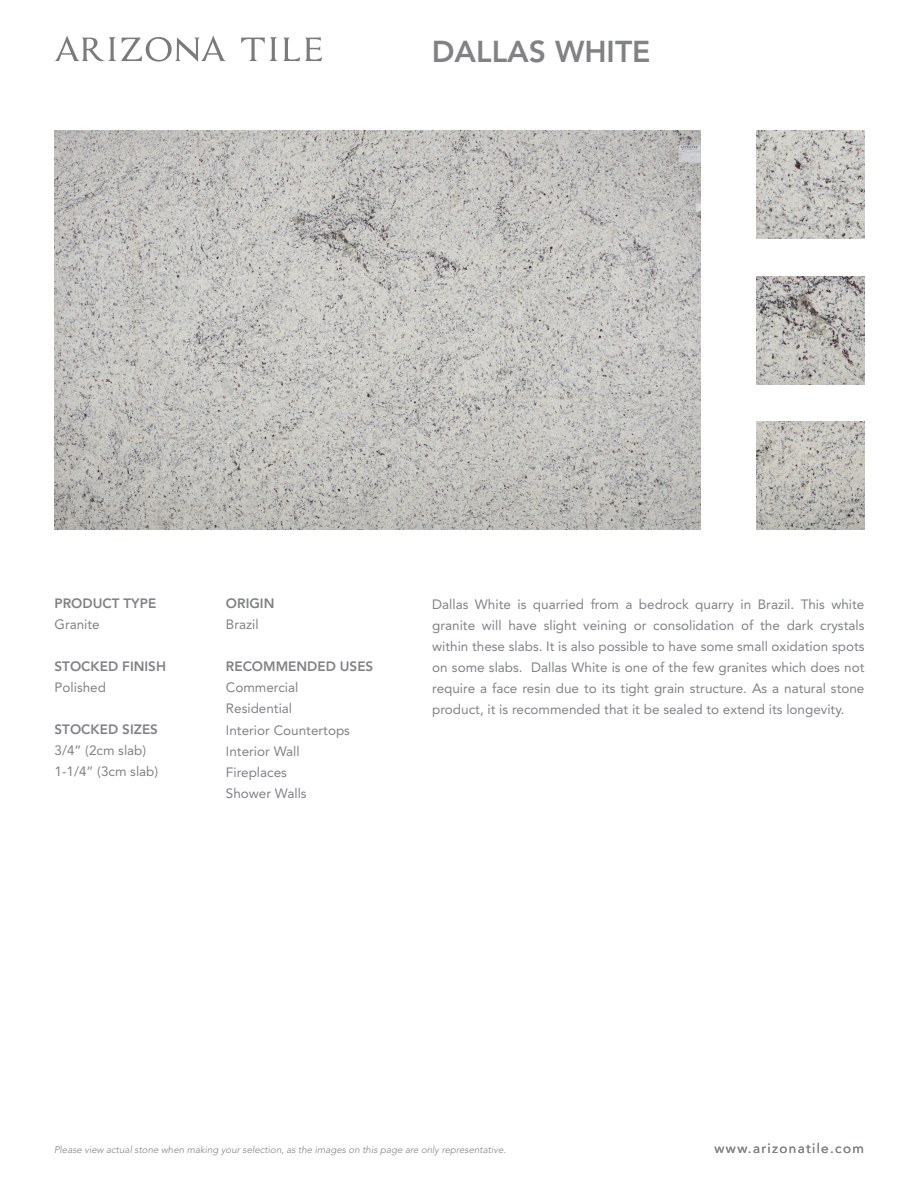
<style>
.page{position:relative;width:918px;height:1188px;background:#fff}
.page>*{position:absolute;margin:0;border:0;box-sizing:border-box;transform-origin:0 0}
.t1{font:800 30px "Avenir LT Std";color:#808285}
.t2{font:13.5px/21px "Avenir LT Std";color:#808285}
.t3{font:800 13.5px "Avenir LT Std";color:#808285}
.t4{font:13.5px "Avenir LT Std";letter-spacing:.1em;color:#808285}
.t5{font:italic 300 9.75px "Avenir LT Std";color:#808285}
</style>
<div class="page">
<svg style="left:55px;top:35px;width:171px;height:27px"></svg>
<svg style="left:241px;top:37px;width:81px;height:24px"></svg>
<img style="left:54px;top:131px;width:647px;height:399px">
<img style="left:757px;top:131px;width:108px;height:108px">
<img style="left:757px;top:276px;width:108px;height:108px">
<img style="left:757px;top:422px;width:108px;height:108px">
<h1 class="t1" style="left:432px;top:33px;width:220px">DALLAS WHITE</h1>
<p class="t3" style="left:55px;top:596px;width:103px">PRODUCT TYPE</p>
<p class="t2" style="left:55px;top:614px;width:47px">Granite</p>
<p class="t3" style="left:55px;top:659px;width:113px">STOCKED FINISH</p>
<p class="t2" style="left:55px;top:677px;width:53px">Polished</p>
<p class="t3" style="left:55px;top:722px;width:105px">STOCKED SIZES</p>
<p class="t2" style="left:55px;top:740px;width:105px">3/4” (2cm slab)<br>1-1/4” (3cm slab)</p>
<p class="t3" style="left:226px;top:596px;width:50px">ORIGIN</p>
<p class="t2" style="left:226px;top:614px;width:34px">Brazil</p>
<p class="t3" style="left:226px;top:659px;width:149px">RECOMMENDED USES</p>
<p class="t2" style="left:226px;top:677px;width:126px">Commercial<br>Residential<br>Interior Countertops<br>Interior Wall<br>Fireplaces<br>Shower Walls</p>
<p class="t2" style="left:432px;top:593px;width:434px;text-align:justify">Dallas White is quarried from a bedrock quarry in Brazil. This white granite will have slight veining or consolidation of the dark crystals within these slabs. It is also possible to have some small oxidation spots on some slabs. Dallas White is one of the few granites which does not require a face resin due to its tight grain structure. As a natural stone product, it is recommended that it be sealed to extend its longevity.</p>
<p class="t5" style="left:54px;top:1144px;width:454px">Please view actual stone when making your selection, as the images on this page are only representative.</p>
<p class="t4" style="left:715px;top:1141px;width:151px">www.arizonatile.com</p>
</div>
